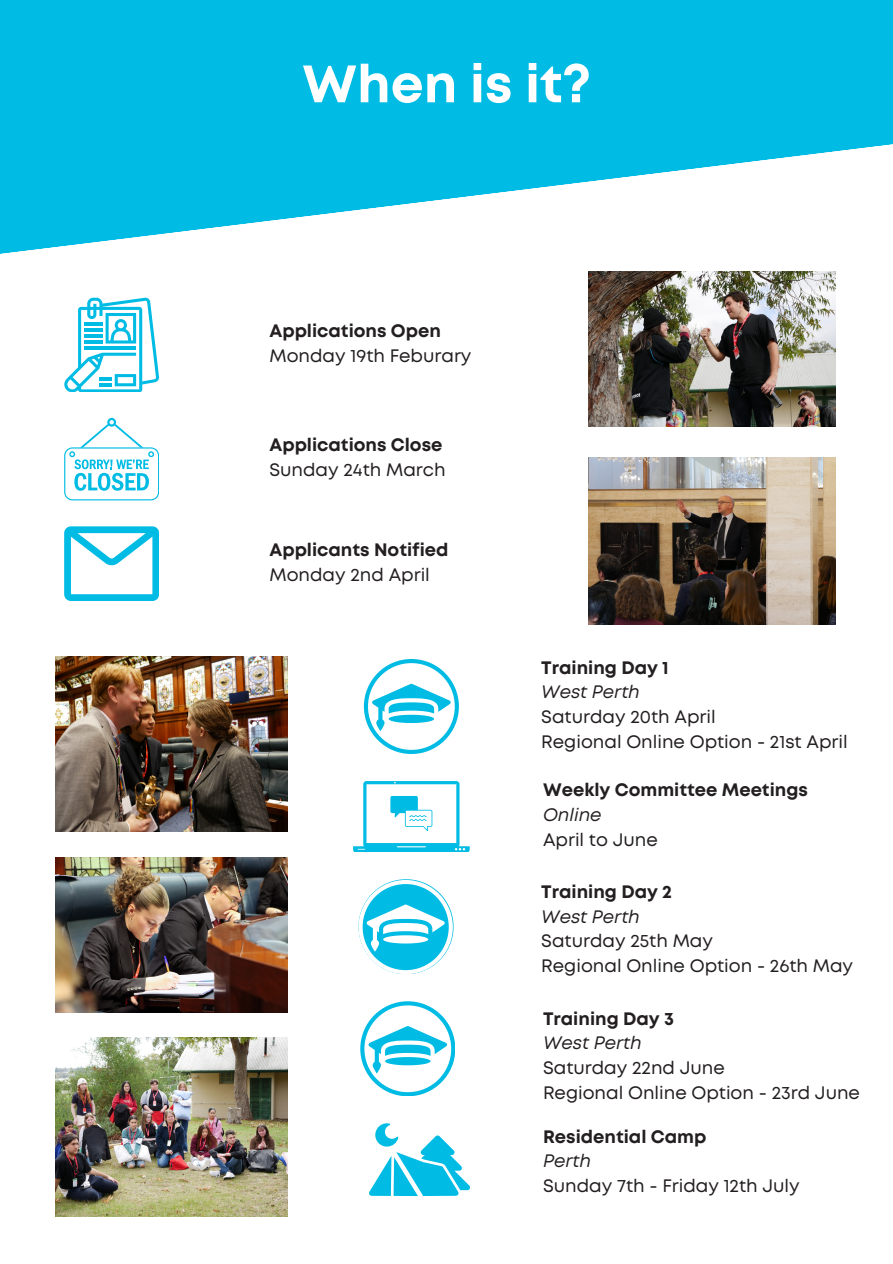
<style>
.page{position:relative;width:893px;height:1264px;background:#fff}
.page>*{position:absolute;margin:0;border:0;box-sizing:border-box;transform-origin:0 0}
.t1{font:700 52.5px "Mont";color:#fff}
.t2{font:18px/24.8px "Mont";color:#231f20}
.t3{font:700 18px "Mont";color:#231f20}
.t4{font:italic 18px "Mont";color:#231f20}
</style>
<div class="page">
<svg style="left:0;top:0;width:892px;height:254px;fill:#00bce4"></svg>
<svg style="left:64px;top:526px;width:95px;height:74px"></svg>
<svg style="left:64px;top:297px;width:95px;height:95px"></svg>
<svg style="left:64px;top:418px;width:95px;height:82px"></svg>
<svg style="left:364px;top:659px;width:94px;height:94px"></svg>
<svg style="left:353px;top:781px;width:117px;height:71px"></svg>
<svg style="left:358px;top:879px;width:95px;height:95px"></svg>
<svg style="left:369px;top:1123px;width:101px;height:72px"></svg>
<svg style="left:360px;top:1001px;width:95px;height:94px"></svg>
<img style="left:588px;top:271px;width:247px;height:156px">
<img style="left:588px;top:457px;width:247px;height:167px">
<img style="left:55px;top:657px;width:232px;height:174px">
<img style="left:55px;top:1037px;width:232px;height:179px">
<img style="left:55px;top:857px;width:232px;height:155px">
<h1 class="t1" style="left:302px;top:64px;width:290px">When is it?</h1>
<p class="t3" style="left:269px;top:324px;width:173px">Applications Open</p>
<p class="t2" style="left:269px;top:344px;width:203px">Monday 19th Feburary</p>
<p class="t3" style="left:269px;top:438px;width:174px">Applications Close</p>
<p class="t2" style="left:269px;top:458px;width:178px">Sunday 24th March</p>
<p class="t3" style="left:269px;top:542px;width:180px">Applicants Notified</p>
<p class="t2" style="left:269px;top:563px;width:162px">Monday 2nd April</p>
<p class="t3" style="left:541px;top:660px;width:129px">Training Day 1</p>
<p class="t4" style="left:541px;top:685px;width:100px">West Perth</p>
<p class="t2" style="left:541px;top:706px;width:308px">Saturday 20th April<br>Regional Online Option - 21st April</p>
<p class="t3" style="left:543px;top:783px;width:266px">Weekly Committee Meetings</p>
<p class="t4" style="left:543px;top:807px;width:60px">Online</p>
<p class="t2" style="left:543px;top:828px;width:116px">April to June</p>
<p class="t3" style="left:541px;top:884px;width:132px">Training Day 2</p>
<p class="t4" style="left:541px;top:909px;width:100px">West Perth</p>
<p class="t2" style="left:541px;top:930px;width:313px">Saturday 25th May<br>Regional Online Option - 26th May</p>
<p class="t3" style="left:543px;top:1011px;width:132px">Training Day 3</p>
<p class="t4" style="left:543px;top:1036px;width:100px">West Perth</p>
<p class="t2" style="left:543px;top:1056px;width:318px">Saturday 22nd June<br>Regional Online Option - 23rd June</p>
<p class="t3" style="left:543px;top:1129px;width:165px">Residential Camp</p>
<p class="t4" style="left:543px;top:1154px;width:49px">Perth</p>
<p class="t2" style="left:543px;top:1174px;width:258px">Sunday 7th - Friday 12th July</p>
</div>
